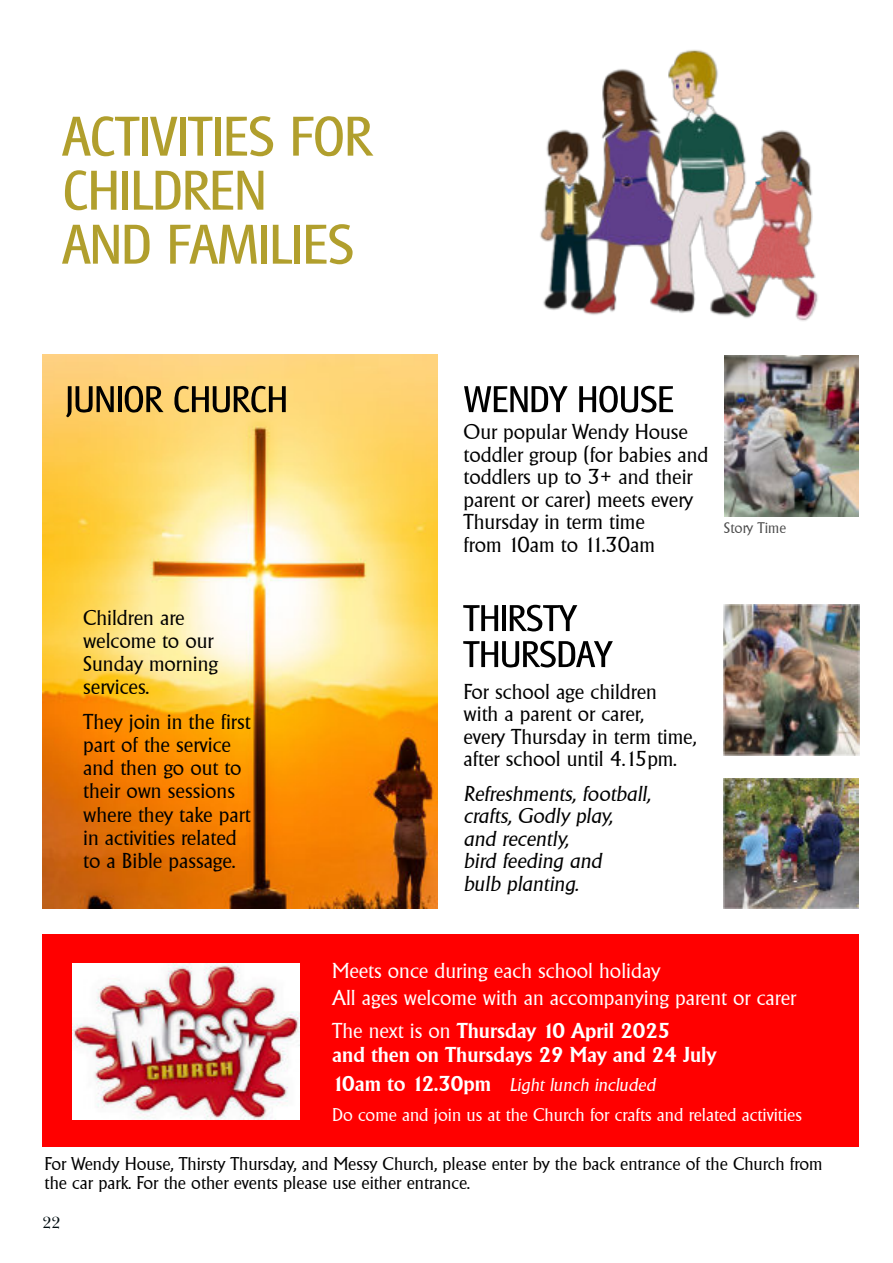
<style>
.page{position:relative;width:893px;height:1263px;background:#fff}
.page>*{position:absolute;margin:0;border:0;box-sizing:border-box;transform-origin:0 0}
.t1{font:21px/23.1px "Andre SF";color:#000}
.t2{font:21px/22.5px "Andre SF Italic";color:#000}
.t3{font:21px/27px "Andre SF";color:#fff}
.t4{font:21px/24px "Andre SF Bold";color:#fff}
.t5{font:18px/19.5px "Andre SF";color:#000}
.t6{font:18px "Andre SF";color:#fff}
.t7{font:18px "Andre SF Italic";color:#fff}
.t8{font:16.5px "Baskerville BT";color:#000c10}
.t9{font:15px "Andre SF";color:rgb(0 0 0/.7)}
.s1{font-family:"Andre SF"}
.s2{font-family:"Andre SF Bold";font-size:21px}
</style>
<div class="page">
<img style="left:43px;top:355px;width:395px;height:553px">
<div style="left:43px;top:934px;width:816px;height:213px;background:#f00"></div>
<svg style="left:464px;top:386px;width:104px;height:26px"></svg>
<svg style="left:579px;top:386px;width:94px;height:26px"></svg>
<svg style="left:463px;top:605px;width:35px;height:26px"></svg>
<hr style="left:502px;top:605px;width:4px;height:26px;background:#000">
<svg style="left:510px;top:605px;width:67px;height:26px"></svg>
<svg style="left:463px;top:641px;width:150px;height:26px"></svg>
<svg style="left:62px;top:116px;width:77px;height:40px"></svg>
<div style="left:142px;top:117px;width:6px;height:39px;background:#b19f2d"></div>
<svg style="left:150px;top:117px;width:27px;height:39px"></svg>
<div style="left:180px;top:117px;width:5px;height:39px;background:#b19f2d"></div>
<svg style="left:188px;top:117px;width:24px;height:39px"></svg>
<div style="left:215px;top:117px;width:6px;height:39px;background:#b19f2d"></div>
<svg style="left:227px;top:116px;width:46px;height:40px"></svg>
<svg style="left:293px;top:116px;width:80px;height:40px"></svg>
<svg style="left:65px;top:170px;width:51px;height:40px"></svg>
<div style="left:122px;top:171px;width:6px;height:39px;background:#b19f2d"></div>
<svg style="left:134px;top:171px;width:129px;height:39px"></svg>
<svg style="left:62px;top:225px;width:57px;height:39px"></svg>
<svg style="left:125px;top:225px;width:25px;height:39px"></svg>
<svg style="left:170px;top:225px;width:87px;height:39px"></svg>
<div style="left:261px;top:225px;width:6px;height:39px;background:#b19f2d"></div>
<svg style="left:273px;top:225px;width:19px;height:39px"></svg>
<div style="left:294px;top:225px;width:6px;height:39px;background:#b19f2d"></div>
<svg style="left:306px;top:224px;width:47px;height:40px"></svg>
<img style="left:724px;top:356px;width:135px;height:160px">
<img style="left:724px;top:604px;width:136px;height:151px">
<img style="left:724px;top:778px;width:135px;height:131px">
<img style="left:72px;top:963px;width:228px;height:157px">
<svg style="left:66px;top:386px;width:48px;height:31px"></svg>
<hr style="left:118px;top:386px;width:3px;height:26px;background:#000">
<svg style="left:125px;top:386px;width:39px;height:26px"></svg>
<svg style="left:174px;top:386px;width:112px;height:26px;background:#9a834a"></svg>
<img style="left:540px;top:49px;width:278px;height:272px">
<p class="t1" style="left:83px;top:606px;width:136px">Children are welcome to our<br>Sunday morning services.</p>
<p class="t1" style="left:83px;top:710px;width:169px">They join in the first part of the service and then go out to their own sessions where they take part in activities related to a Bible passage.</p>
<p class="t1" style="left:463px;top:421px;width:247px;line-height:22.5px">Our popular Wendy House toddler group (for babies and toddlers up to 3+ and their parent or carer) meets every<br>Thursday in term time<br>from 10am to 11.30am</p>
<p class="t9" style="left:724px;top:519px;width:64px">Story Time</p>
<p class="t1" style="left:463px;top:680px;width:234px;line-height:22.5px">For school age children with a parent or carer,<br>every Thursday in term time, after school until 4.15pm.</p>
<p class="t2" style="left:463px;top:783px;width:188px">Refreshments, football, crafts, Godly play,<br>and recently,<br>bird feeding and<br>bulb planting.</p>
<p class="t3" style="left:332px;top:957px;width:466px">Meets once during each school holiday<br>All ages welcome with an accompanying parent or carer</p>
<p class="t4" style="left:332px;top:1020px;width:386px"><span class="s1">The next is on</span> Thursday 10 April 2025<br>and then on Thursdays 29 May and 24 July</p>
<p class="t7" style="left:332px;top:1077px;width:325px"><span class="s2">10am to 12.30pm</span> Light lunch included</p>
<p class="t6" style="left:332px;top:1104px;width:471px">Do come and join us at the Church for crafts and related activities</p>
<p class="t5" style="left:45px;top:1154px;width:779px">For Wendy House, Thirsty Thursday, and Messy Church, please enter by the back entrance of the Church from the car park. For the other events please use either entrance.</p>
<p class="t8" style="left:43px;top:1215px;width:20px">22</p>
</div>
